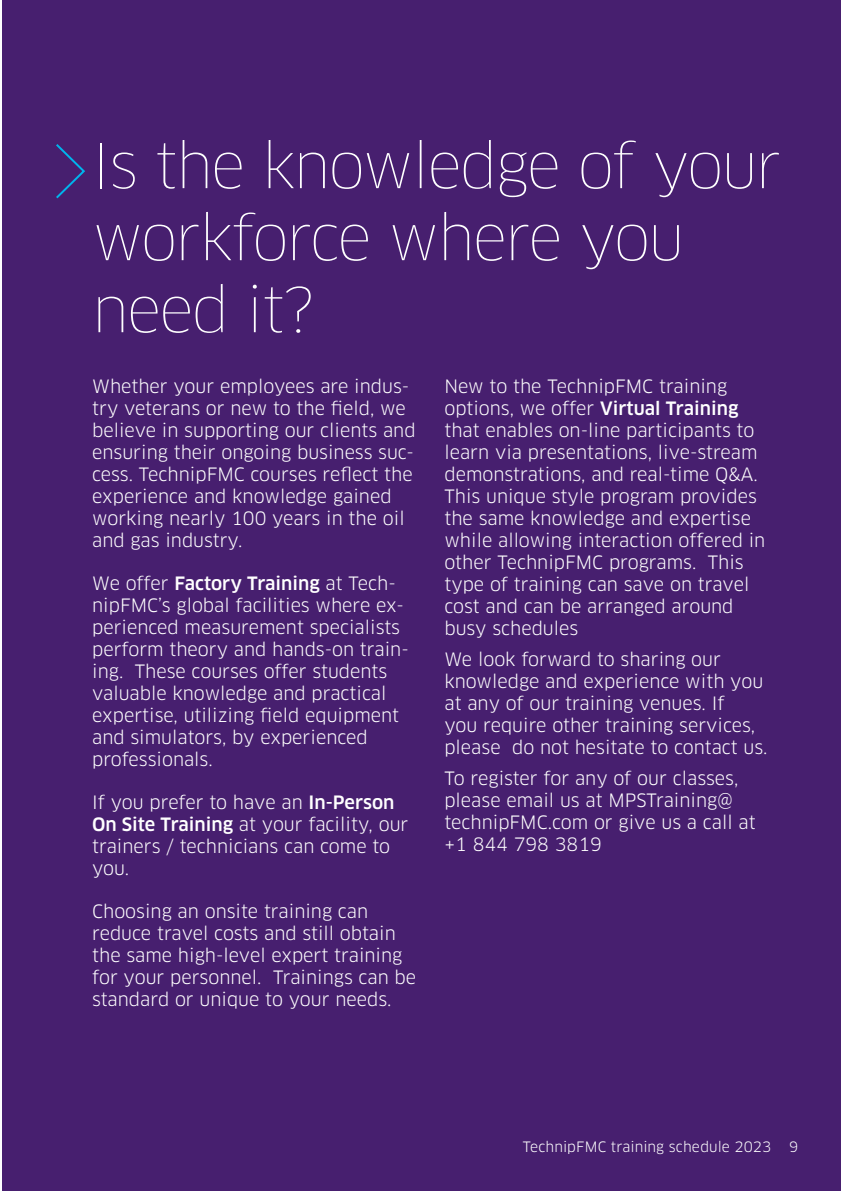
<style>
.page{position:relative;width:842px;height:1191px;background:#fff}
.page>*{position:absolute;margin:0;border:0;box-sizing:border-box;transform-origin:0 0}
.t1{font:100 60px/72px "Clan OT";letter-spacing:-.03em;color:#fff}
.t2{font:18px/22px "Clan OT";color:#fff}
.t3{font:14px "Clan OT";letter-spacing:.01em;color:#fff}
.s1{font-weight:500}
</style>
<div class="page">
<div style="left:3px;top:0;width:838px;height:1191px;background:#471f6f"></div>
<svg style="left:56px;top:144px;width:29px;height:55px"></svg>
<h1 class="t1" style="left:92px;top:130px;width:691px">Is the knowledge of your workforce where you need it?</h1>
<p class="t2" style="left:92px;top:375px;width:325px">Whether your employees are indus&shy;try veterans or new to the field, we believe in supporting our clients and ensuring their ongoing business suc&shy;cess. TechnipFMC courses reflect the experience and knowledge gained working nearly 100 years in the oil and gas industry.</p>
<p class="t2" style="left:92px;top:572px;width:318px">We offer <span class="s1">Factory Training</span> at Tech&shy;nipFMC’s global facilities where ex&shy;perienced measurement specialists perform theory and hands-on train&shy;ing. These courses offer students valuable knowledge and practical expertise, utilizing field equipment and simulators, by experienced professionals.</p>
<p class="t2" style="left:92px;top:791px;width:318px">If you prefer to have an <span class="s1">In-Person<br>On Site Training</span> at your facility, our trainers / technicians can come to you.</p>
<p class="t2" style="left:92px;top:900px;width:326px">Choosing an onsite training can reduce travel costs and still obtain the same high-level expert training for your personnel. Trainings can be standard or unique to your needs.</p>
<p class="t2" style="left:444px;top:375px;width:322px">New to the TechnipFMC training options, we offer <span class="s1">Virtual Training </span>that enables on-line participants to learn via presentations, live-stream demonstrations, and real-time Q&amp;A.<br>This unique style program provides the same knowledge and expertise while allowing interaction offered in other TechnipFMC programs. This type of training can save on travel cost and can be arranged around busy schedules</p>
<p class="t2" style="left:444px;top:648px;width:325px">We look forward to sharing our knowledge and experience with you at any of our training venues. If<br>you require other training services, please do not hesitate to contact us.</p>
<p class="t2" style="left:444px;top:767px;width:313px">To register for any of our classes, please email us at MPSTraining@ technipFMC.com or give us a call at +1 844 798 3819</p>
<p class="t3" style="left:523px;top:1138px;width:250px">TechnipFMC training schedule 2023</p>
<p class="t3" style="left:789px;top:1138px;width:11px">9</p>
</div>
